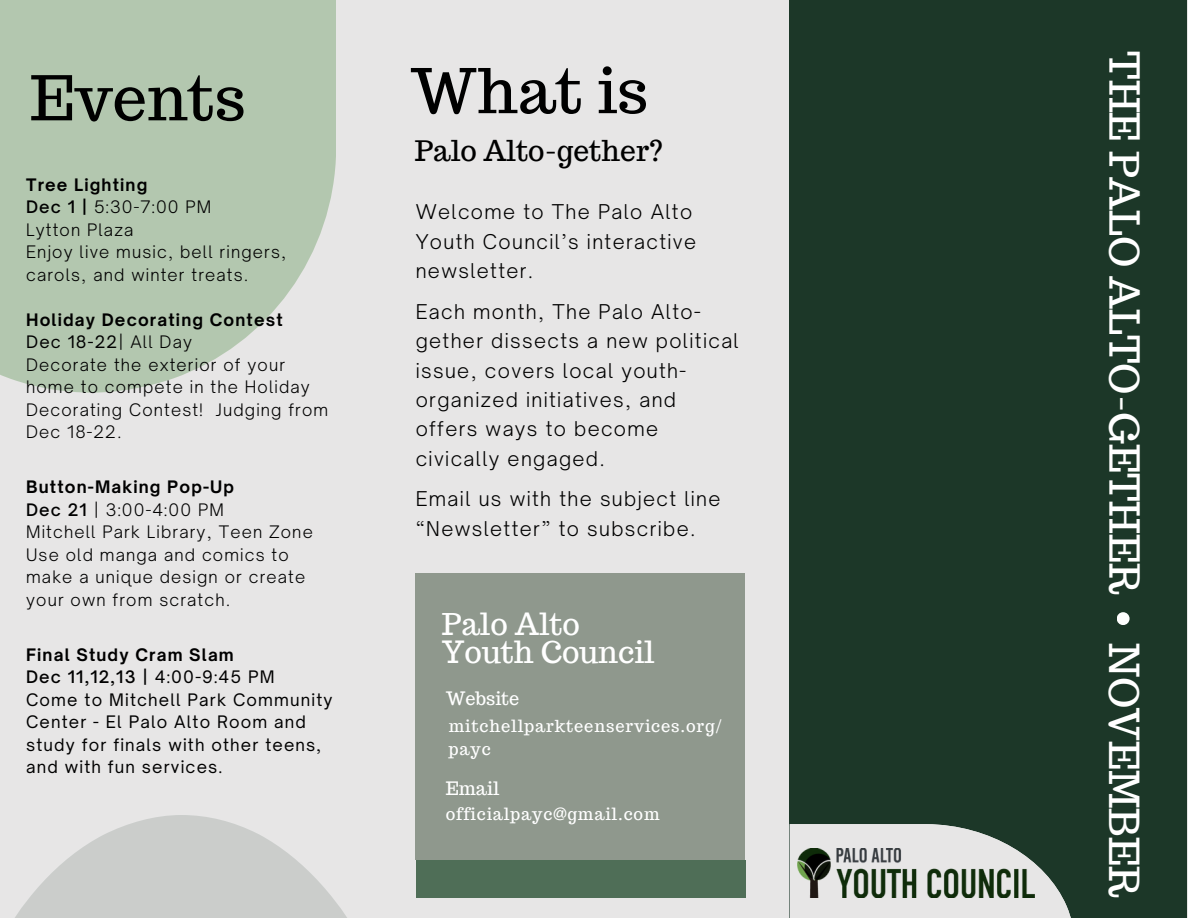
<style>
.page{position:relative;width:1188px;height:918px;background:#e7e6e6}
.page>*{position:absolute;margin:0;border:0;box-sizing:border-box;transform-origin:0 0}
.t1{font:61.5px "Trocchi";color:#000}
.t2{font:40.5px "Trocchi";color:#fff}
.t3{font:30px/28.2px "Trocchi";color:#fff}
.t4{font:28.2px "Trocchi";color:#000}
.t5{font:300 19.5px/29.4px "Open Sauce One";letter-spacing:.07em;color:#000}
.t6{font:18.15px "Trocchi";color:#fff}
.t7{font:300 16.5px/22.5px "Open Sauce One";letter-spacing:.07em;color:#000}
.t8{font:16.5px/22.5px "Open Sauce One";letter-spacing:.07em;color:#000}
.t9{font:700 16.5px "Open Sauce One";letter-spacing:.07em;color:#000}
.t10{font:16.5px/23px "Trocchi";letter-spacing:.055em;color:#fff}
.t11{font:500 16.5px "Open Sauce One";letter-spacing:.07em;color:#000}
.s1{font-weight:500}
.s2{font-weight:700}
.s3{font-weight:300}
.s4{font-weight:400}
</style>
<div class="page">
<div style="left:415px;top:573px;width:330px;height:287px;background:#8f988d"></div>
<div style="left:416px;top:861px;width:329px;height:37px;background:#4f6e57"></div>
<svg style="left:0;top:0;width:336px;height:393px;background:#b8cab4"></svg>
<div style="left:790px;top:0;width:397px;height:918px;background:#1c3728"></div>
<div style="left:1117px;top:612px;width:13px;height:13px;background:#fff;border-radius:50%"></div>
<svg style="left:790px;top:824px;width:281px;height:94px"></svg>
<img style="left:798px;top:848px;width:236px;height:50px">
<svg style="left:15px;top:815px;width:332px;height:103px;fill:#cbcdcb"></svg>
<p class="t1" style="left:30px;top:58px;width:217px">Events</p>
<p class="t9" style="left:26px;top:174px;width:123px">Tree Lighting</p>
<p class="t7" style="left:26px;top:196px;width:187px"><span class="s1">Dec 1</span> <span class="s2">|</span> 5:30-7:00 PM</p>
<h1 class="t7" style="left:26px;top:218px;width:109px">Lytton Plaza</h1>
<h3 class="t7" style="left:26px;top:241px;width:262px">Enjoy live music, bell ringers, carols, and winter treats.</h3>
<h4 class="t9" style="left:26px;top:309px;width:258px">Holiday Decorating Contest</h4>
<h4 class="t8" style="left:26px;top:331px;width:167px">Dec 18-22<span class="s3">| All Day</span></h4>
<h4 class="t7" style="left:26px;top:353px;width:304px">Decorate the exterior of your home to compete in the Holiday<br>Decorating Contest! Judging from<br>Dec 18-22.</h4>
<h3 class="t9" style="left:26px;top:477px;width:210px">Button-Making Pop-Up</h3>
<h4 class="t7" style="left:26px;top:498px;width:199px"><span class="s1">Dec 21</span> | 3:00-4:00 PM</h4>
<p class="t7" style="left:26px;top:521px;width:288px">Mitchell Park Library, Teen Zone</p>
<h4 class="t7" style="left:26px;top:543px;width:281px">Use old manga and comics to make a unique design or create your own from scratch.</h4>
<p class="t9" style="left:26px;top:644px;width:209px">Final Study Cram Slam</p>
<p class="t11" style="left:26px;top:667px;width:250px">Dec 11,12,13 | <span class="s4">4:00-9:45 PM</span></p>
<h2 class="t8" style="left:26px;top:688px;width:308px">Come to Mitchell Park Community<br>Center - El Palo Alto Room and study for finals with other teens, and with fun services.</h2>
<p class="t1" style="left:410px;top:51px;width:240px">What is</p>
<p class="t4" style="left:415px;top:133px;width:250px">Palo Alto-gether?</p>
<p class="t5" style="left:416px;top:197px;width:282px">Welcome to The Palo Alto<br>Youth Council’s interactive newsletter.</p>
<p class="t5" style="left:416px;top:297px;width:325px">Each month, The Palo Alto&shy;gether dissects a new political issue, covers local youth&shy;organized initiatives, and offers ways to become civically engaged.</p>
<p class="t5" style="left:416px;top:484px;width:306px">Email us with the subject line “Newsletter” to subscribe.</p>
<p class="t3" style="left:442px;top:610px;width:214px">Palo Alto<br>Youth Council</p>
<p class="t6" style="left:446px;top:687px;width:75px">Website</p>
<p class="t10" style="left:449px;top:714px;width:275px">mitchellparkteenservices.org/ payc</p>
<p class="t6" style="left:446px;top:776px;width:55px">Email</p>
<p class="t10" style="left:446px;top:803px;width:215px">officialpayc@gmail.com</p>
<h1 class="t2" style="left:1151px;top:51px;width:545px;rotate:90deg">THE PALO ALTO-GETHER</h1>
<h2 class="t2" style="left:1151px;top:643px;width:256px;rotate:90deg">NOVEMBER</h2>
</div>
